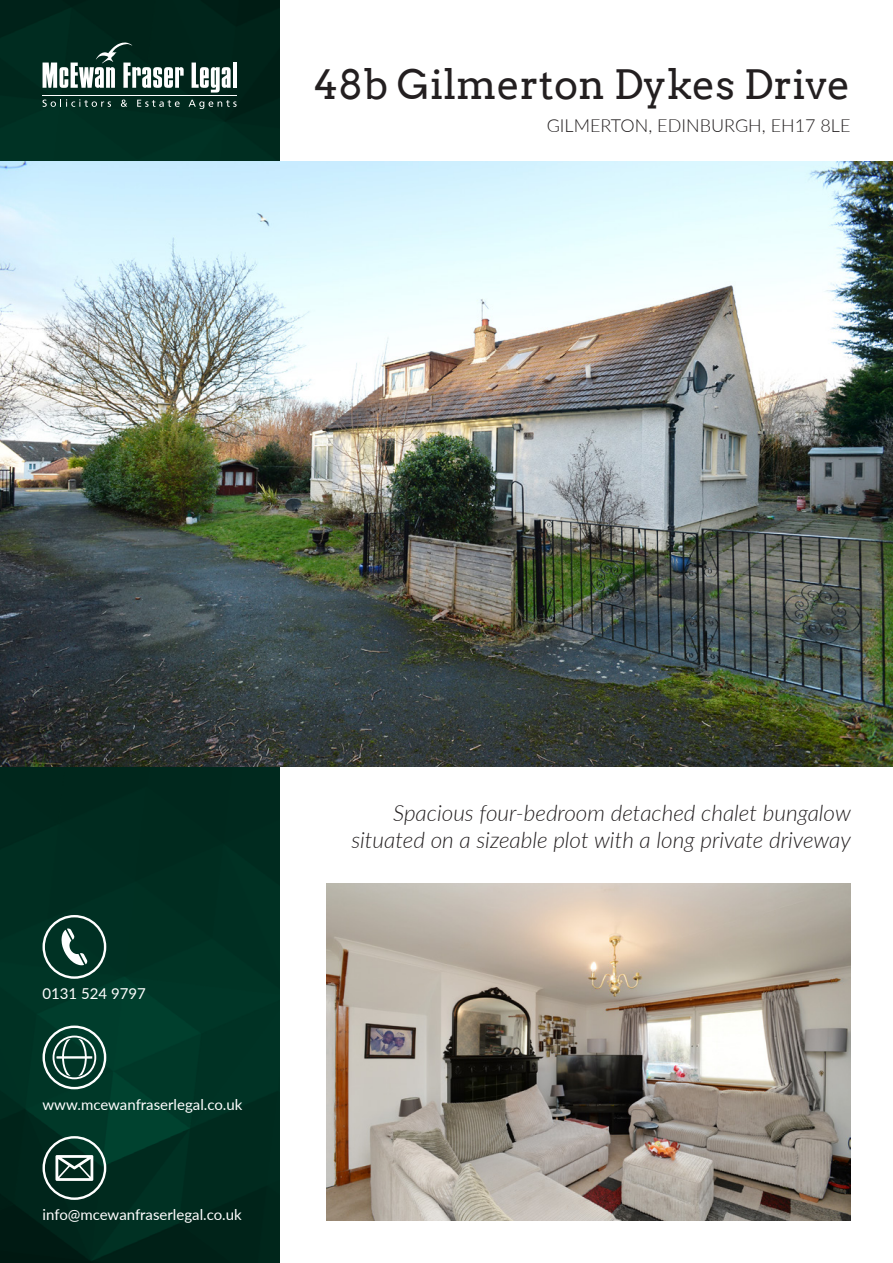
<style>
.page{position:relative;width:893px;height:1263px;background:#fff}
.page>*{position:absolute;margin:0;border:0;box-sizing:border-box;transform-origin:0 0}
.t1{font:40.5px "Arvo";color:#231f20}
.t2{font:italic 300 22.5px/27px "Lato";color:#231f20;text-align:right}
.t3{font:300 18px "Lato";color:#231f20}
.t4{font:15px "Lato";color:#fff}
</style>
<div class="page">
<img style="left:0;top:0;width:279px;height:1263px">
<img style="left:0;top:162px;width:893px;height:605px">
<svg style="left:43px;top:43px;width:141px;height:45px"></svg>
<svg style="left:192px;top:63px;width:39px;height:30px"></svg>
<hr style="left:233px;top:63px;width:4px;height:25px;background:#fff">
<hr style="left:43px;top:95px;width:194px;height:1px;background:#fff">
<svg style="left:43px;top:99px;width:68px;height:8px"></svg>
<svg style="left:121px;top:100px;width:6px;height:7px"></svg>
<svg style="left:137px;top:100px;width:43px;height:7px"></svg>
<svg style="left:189px;top:100px;width:48px;height:9px"></svg>
<img style="left:326px;top:883px;width:524px;height:337px">
<svg style="left:43px;top:915px;width:63px;height:64px;background:#335a4f"></svg>
<svg style="left:43px;top:1025px;width:63px;height:64px;background:#3a6559"></svg>
<svg style="left:43px;top:1136px;width:63px;height:64px;background:#3a5b52"></svg>
<h1 class="t1" style="left:313px;top:60px;width:539px">48b Gilmerton Dykes Drive</h1>
<p class="t3" style="left:547px;top:113px;width:305px">GILMERTON, EDINBURGH, EH17 8LE</p>
<p class="t4" style="left:43px;top:983px;width:105px">0131 524 9797</p>
<p class="t4" style="left:43px;top:1094px;width:201px">www.mcewanfraserlegal.co.uk</p>
<p class="t4" style="left:43px;top:1204px;width:201px">info@mcewanfraserlegal.co.uk</p>
<p class="t2" style="left:351px;top:798px;width:501px">Spacious four-bedroom detached chalet bungalow situated on a sizeable plot with a long private driveway</p>
</div>
